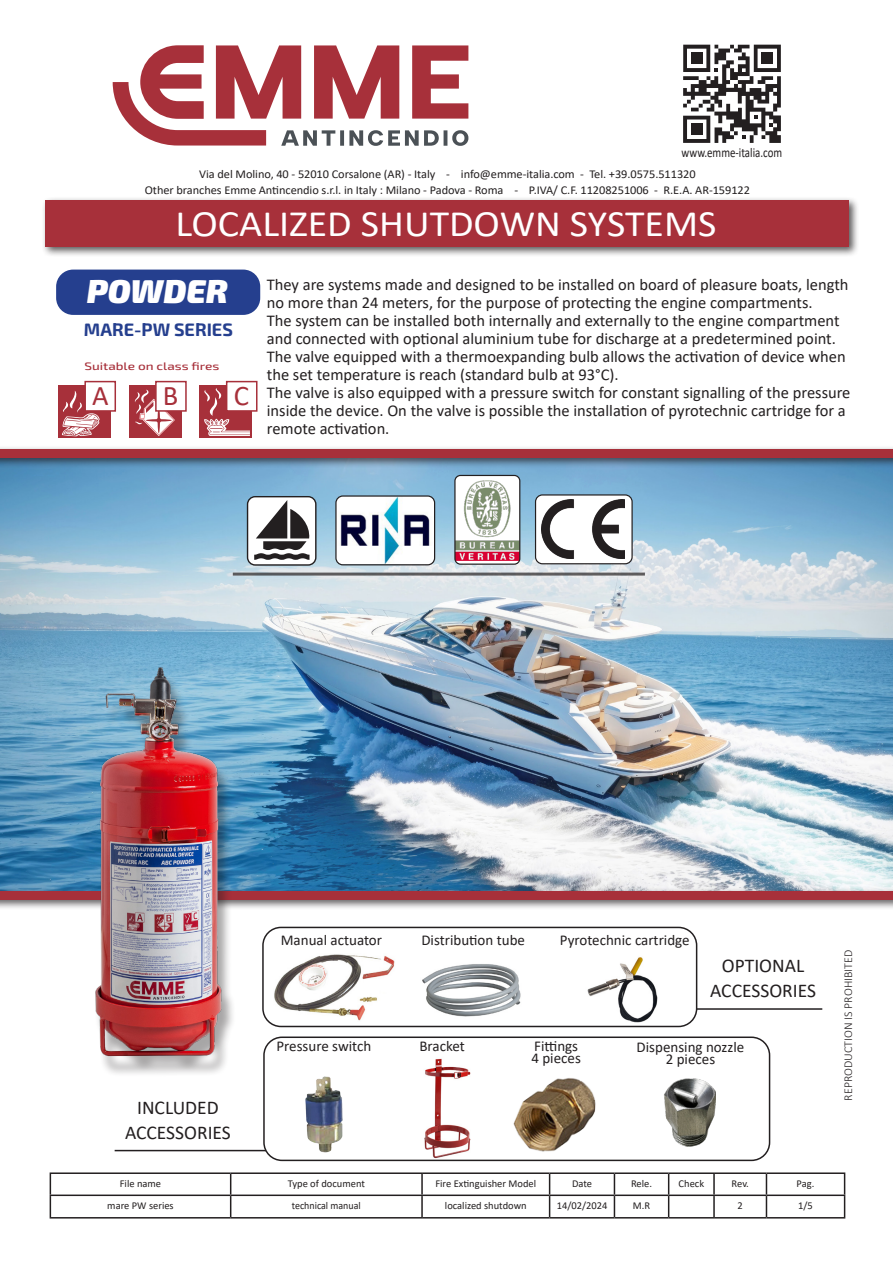
<style>
.page{position:relative;width:893px;height:1263px;background:#fff}
.page>*{position:absolute;margin:0;border:0;box-sizing:border-box;transform-origin:0 0}
.t1{font:37.35px "Calibri";color:#fff;scale:1.07 1}
.t2{font:italic 900 33px "Exo 2";color:#fff}
.codice_tabella{font:28.5px "Calibri";color:#a7303a}
.codice_tabella-2{font:19.5px "Calibri";color:#231f20}
.t3{font:700 18px "Exo 2";color:#253f8e}
.t4{font:16.5px/18px "Calibri";color:#231f20}
.codice_tabella-3{font:15px "Calibri";color:#231f20}
.t5{font:13.5px "Calibri";color:#231f20;scale:.81 1}
.t6{font:12px/16.5px "Calibri";letter-spacing:-.005em;color:#231f20;text-align:center}
.t7{font:300 12px "Calibri";color:#231f20}
.t8{font:500 10.8px "Exo 2";color:#a7303a;scale:1.25 1}
.t9{font:10.5px "Calibri";color:#231f20}
.t10{font:10.5px "Calibri";color:#231f20;scale:.95 1}
</style>
<div class="page">
<div style="left:42px;top:197px;width:817px;height:60px;background:#231f20;opacity:.75"></div>
<div style="left:46px;top:201px;width:803px;height:46px;background:#a7303a"></div>
<hr style="left:50px;top:1172px;width:181px;height:2px;background:#231f20">
<hr style="left:231px;top:1172px;width:191px;height:2px;background:#231f20">
<hr style="left:422px;top:1172px;width:128px;height:2px;background:#231f20">
<hr style="left:421px;top:1174px;width:2px;height:20px;background:#231f20">
<hr style="left:550px;top:1172px;width:64px;height:2px;background:#231f20">
<hr style="left:614px;top:1172px;width:55px;height:2px;background:#231f20">
<hr style="left:669px;top:1172px;width:45px;height:2px;background:#231f20">
<hr style="left:714px;top:1172px;width:52px;height:2px;background:#231f20">
<hr style="left:713px;top:1174px;width:2px;height:20px;background:#231f20">
<hr style="left:766px;top:1172px;width:79px;height:2px;background:#231f20">
<hr style="left:50px;top:1194px;width:181px;height:2px;background:#231f20">
<svg style="left:50px;top:1174px;width:1px;height:43px"></svg>
<hr style="left:231px;top:1194px;width:191px;height:2px;background:#231f20">
<svg style="left:230px;top:1174px;width:1px;height:43px"></svg>
<hr style="left:422px;top:1194px;width:128px;height:2px;background:#231f20">
<hr style="left:421px;top:1196px;width:2px;height:21px;background:#231f20">
<hr style="left:550px;top:1194px;width:64px;height:2px;background:#231f20">
<svg style="left:549px;top:1174px;width:1px;height:43px"></svg>
<hr style="left:614px;top:1194px;width:55px;height:2px;background:#231f20">
<svg style="left:614px;top:1174px;width:1px;height:43px"></svg>
<hr style="left:669px;top:1194px;width:45px;height:2px;background:#231f20">
<svg style="left:668px;top:1174px;width:1px;height:43px"></svg>
<hr style="left:714px;top:1194px;width:52px;height:2px;background:#231f20">
<hr style="left:713px;top:1196px;width:2px;height:21px;background:#231f20">
<hr style="left:766px;top:1194px;width:79px;height:2px;background:#231f20">
<svg style="left:766px;top:1174px;width:1px;height:43px"></svg>
<svg style="left:844px;top:1174px;width:1px;height:43px"></svg>
<hr style="left:50px;top:1217px;width:181px;height:1px;background:#231f20">
<hr style="left:231px;top:1217px;width:191px;height:1px;background:#231f20">
<hr style="left:422px;top:1217px;width:128px;height:1px;background:#231f20">
<hr style="left:550px;top:1217px;width:64px;height:1px;background:#231f20">
<hr style="left:614px;top:1217px;width:55px;height:1px;background:#231f20">
<hr style="left:669px;top:1217px;width:45px;height:1px;background:#231f20">
<hr style="left:714px;top:1217px;width:52px;height:1px;background:#231f20">
<hr style="left:766px;top:1217px;width:79px;height:1px;background:#231f20">
<svg style="left:113px;top:45px;width:355px;height:101px"></svg>
<svg style="left:683px;top:45px;width:98px;height:98px"></svg>
<div style="left:691px;top:53px;width:11px;height:11px;background:#231f20"></div>
<div style="left:762px;top:53px;width:11px;height:11px;background:#231f20"></div>
<div style="left:691px;top:124px;width:11px;height:11px;background:#231f20"></div>
<div style="left:56px;top:270px;width:204px;height:45px;background:#253f8e;border-radius:17px"></div>
<div style="left:58px;top:386px;width:53px;height:52px;background:#a7303a"></div>
<svg style="left:62px;top:391px;width:38px;height:45px"></svg>
<div style="left:129px;top:386px;width:52px;height:52px;background:#a7303a"></div>
<svg style="left:135px;top:390px;width:40px;height:46px"></svg>
<div style="left:200px;top:386px;width:52px;height:52px;background:#a7303a"></div>
<svg style="left:204px;top:388px;width:46px;height:48px"></svg>
<div style="left:155px;top:381px;width:32px;height:31px;background:#fff;border:2px solid #a7303a"></div>
<div style="left:226px;top:381px;width:31px;height:31px;background:#fff;border:2px solid #a7303a"></div>
<div style="left:84px;top:381px;width:32px;height:31px;background:#fff;border:2px solid #a7303a"></div>
<img style="left:0;top:468px;width:893px;height:419px">
<div style="left:0;top:445px;width:893px;height:23px;background:#231f20;opacity:.75"></div>
<div style="left:0;top:450px;width:893px;height:8px;background:#a7303a"></div>
<div style="left:0;top:887px;width:893px;height:23px;background:#231f20;opacity:.75"></div>
<div style="left:0;top:892px;width:893px;height:8px;background:#a7303a"></div>
<div style="left:95px;top:673px;width:141px;height:404px;background:#231f20;opacity:.4"></div>
<img style="left:50px;top:653px;width:222px;height:415px">
<div style="left:535px;top:495px;width:97px;height:69px;background:#fff;border-radius:7px"></div>
<img style="left:542px;top:500px;width:82px;height:59px">
<div style="left:535px;top:494px;width:98px;height:70px;border:1px solid #231f20;border-radius:7px"></div>
<div style="left:455px;top:475px;width:65px;height:89px;background:#fff;border-radius:6px"></div>
<img style="left:456px;top:480px;width:62px;height:81px">
<div style="left:454px;top:475px;width:66px;height:90px;border:1px solid #231f20;border-radius:6px"></div>
<img style="left:336px;top:496px;width:99px;height:68px">
<div style="left:335px;top:495px;width:100px;height:70px;border:1px solid #231f20;border-radius:7px"></div>
<svg style="left:247px;top:496px;width:70px;height:70px"></svg>
<div style="left:248px;top:497px;width:67px;height:67px;background:#fff;border-radius:7px"></div>
<svg style="left:254px;top:500px;width:56px;height:60px"></svg>
<hr style="left:233px;top:573px;width:412px;height:3px;background:#231f20">
<img style="left:305px;top:1076px;width:38px;height:77px">
<img style="left:424px;top:1058px;width:47px;height:100px">
<img style="left:513px;top:1078px;width:83px;height:74px">
<hr style="left:115px;top:1150px;width:151px;height:1px;background:#231f20">
<img style="left:587px;top:957px;width:71px;height:66px">
<img style="left:422px;top:964px;width:99px;height:53px">
<img style="left:274px;top:954px;width:121px;height:67px">
<div style="left:262px;top:927px;width:435px;height:100px;border:2px solid #231f20;border-radius:18px"></div>
<hr style="left:696px;top:1008px;width:126px;height:2px;background:#231f20">
<div style="left:263px;top:1036px;width:507px;height:125px;border:2px solid #231f20;border-radius:18px"></div>
<img style="left:664px;top:1078px;width:52px;height:68px">
<p class="t5" style="left:682px;top:144px;width:126px">www.emme-italia.com</p>
<p class="t6" style="left:145px;top:165px;width:607px">Via del Molino, 40 - 52010 Corsalone (AR) - Italy - info@emme-italia.com - Tel. +39.0575.511320<br>Other branches Emme Antincendio s.r.l. in Italy : Milano - Padova - Roma - P.IVA/ C.F. 11208251006 - R.E.A. AR-159122</p>
<h1 class="t1" style="left:176px;top:198px;width:507px">LOCALIZED SHUTDOWN SYSTEMS</h1>
<p class="t2" style="left:87px;top:268px;width:143px">POWDER</p>
<p class="t3" style="left:84px;top:317px;width:150px">MARE-PW SERIES</p>
<p class="t8" style="left:84px;top:359px;width:109px">Suitable on class fires</p>
<p class="codice_tabella" style="left:92px;top:376px;width:18px">A</p>
<p class="codice_tabella" style="left:163px;top:376px;width:17px">B</p>
<p class="codice_tabella" style="left:234px;top:376px;width:17px">C</p>
<p class="t4" style="left:267px;top:275px;width:583px">They are systems made and designed to be installed on board of pleasure boats, length no more than 24 meters, for the purpose of protecting the engine compartments.</p>
<p class="t4" style="left:267px;top:311px;width:580px">The system can be installed both internally and externally to the engine compartment and connected with optional aluminium tube for discharge at a predetermined point.<br>The valve equipped with a thermoexpanding bulb allows the activation of device when the set temperature is reach (standard bulb at 93°C).</p>
<p class="t4" style="left:267px;top:383px;width:585px">The valve is also equipped with a pressure switch for constant signalling of the pressure inside the device. On the valve is possible the installation of pyrotechnic cartridge for a remote activation.</p>
<p class="codice_tabella-2" style="left:137px;top:1094px;width:83px">INCLUDED</p>
<p class="codice_tabella-2" style="left:125px;top:1119px;width:107px">ACCESSORIES</p>
<p class="codice_tabella-3" style="left:281px;top:929px;width:103px">Manual actuator</p>
<p class="codice_tabella-3" style="left:421px;top:930px;width:105px">Distribution tube</p>
<p class="codice_tabella-3" style="left:560px;top:930px;width:131px">Pyrotechnic cartridge</p>
<p class="codice_tabella-2" style="left:722px;top:952px;width:84px">OPTIONAL</p>
<p class="codice_tabella-2" style="left:710px;top:977px;width:107px">ACCESSORIES</p>
<p class="codice_tabella-3" style="left:276px;top:1036px;width:96px">Pressure switch</p>
<p class="codice_tabella-3" style="left:419px;top:1036px;width:47px">Bracket</p>
<p class="codice_tabella-3" style="left:534px;top:1036px;width:45px">Fittings</p>
<p class="codice_tabella-3" style="left:531px;top:1048px;width:51px">4 pieces</p>
<p class="codice_tabella-3" style="left:637px;top:1036px;width:109px">Dispensing nozzle</p>
<p class="codice_tabella-3" style="left:666px;top:1048px;width:51px">2 pieces</p>
<p class="t7" style="left:841px;top:1100px;width:152px;rotate:-90deg">REPRODUCTION IS PROHIBITED</p>
<p class="t9" style="left:120px;top:1176px;width:43px">File name</p>
<p class="t9" style="left:288px;top:1176px;width:79px">Type of document</p>
<p class="t9" style="left:435px;top:1176px;width:102px">Fire Extinguisher Model</p>
<p class="t9" style="left:572px;top:1176px;width:22px">Date</p>
<p class="t9" style="left:631px;top:1176px;width:23px">Rele.</p>
<p class="t9" style="left:679px;top:1176px;width:27px">Check</p>
<p class="t9" style="left:732px;top:1176px;width:19px">Rev.</p>
<p class="t9" style="left:797px;top:1176px;width:19px">Pag.</p>
<p class="t9" style="left:107px;top:1198px;width:68px">mare PW series</p>
<p class="t10" style="left:292px;top:1198px;width:74px">technical manual</p>
<p class="t9" style="left:445px;top:1198px;width:83px">localized shutdown</p>
<p class="t9" style="left:557px;top:1198px;width:52px">14/02/2024</p>
<p class="t9" style="left:633px;top:1198px;width:19px">M.R</p>
<p class="t9" style="left:738px;top:1198px;width:7px">2</p>
<p class="t9" style="left:798px;top:1198px;width:16px">1/5</p>
</div>
